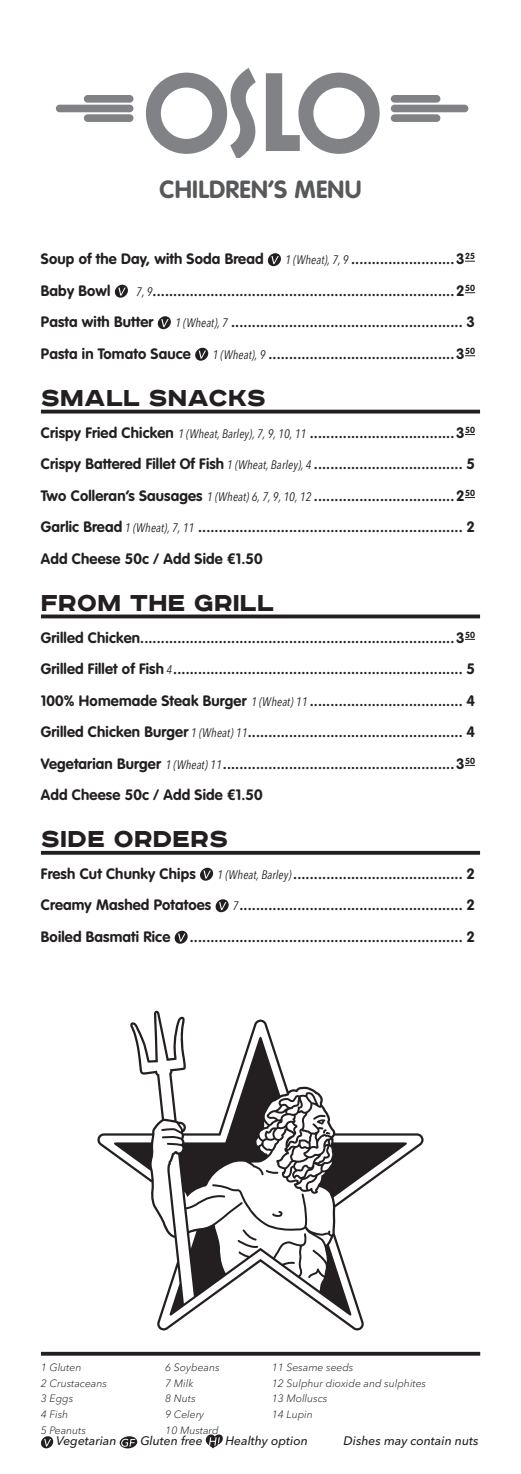
<style>
.page{position:relative;width:521px;height:1474px;background:#fff}
.page>*{position:absolute;margin:0;border:0;box-sizing:border-box;transform-origin:0 0}
.section_title{font:900 28.88px "Road Radio";letter-spacing:.01em;color:#231f20}
.Food_header{font:700 24.5px "VAG Rounded Std";letter-spacing:.01em;color:#57585a}
.Food_header-2{font:700 14.88px "VAG Rounded Std";letter-spacing:.01em;color:#231f20}
.List_of_allergens{font:italic 500 12.25px "Avenir Next LT Pro";color:#231f20}
.List_of_allergens-2{font:italic 300 10.5px/15.8px "Avenir Next LT Pro";color:#231f20}
.s1{font-family:"Avenir Next LT Pro";font-weight:400;font-style:italic;font-stretch:condensed;font-size:12.25px}
</style>
<div class="page">
<hr style="left:41px;top:410px;width:439px;height:3px;background:#231f20">
<svg style="left:41px;top:614px;width:439px;height:4px;fill:#231f20"></svg>
<hr style="left:41px;top:851px;width:439px;height:3px;background:#231f20">
<svg style="left:268px;top:253px;width:13px;height:13px"></svg>
<svg style="left:271px;top:256px;width:8px;height:8px"></svg>
<svg style="left:115px;top:285px;width:13px;height:13px"></svg>
<svg style="left:118px;top:287px;width:8px;height:9px"></svg>
<svg style="left:158px;top:316px;width:13px;height:13px"></svg>
<svg style="left:161px;top:319px;width:8px;height:8px"></svg>
<svg style="left:195px;top:348px;width:13px;height:13px"></svg>
<svg style="left:199px;top:350px;width:7px;height:9px"></svg>
<svg style="left:200px;top:867px;width:13px;height:13px"></svg>
<svg style="left:203px;top:870px;width:8px;height:8px"></svg>
<svg style="left:216px;top:899px;width:13px;height:13px"></svg>
<svg style="left:219px;top:902px;width:7px;height:8px"></svg>
<svg style="left:175px;top:930px;width:13px;height:13px"></svg>
<svg style="left:178px;top:933px;width:7px;height:8px"></svg>
<svg style="left:97px;top:1010px;width:326px;height:320px"></svg>
<svg style="left:146px;top:68px;width:234px;height:89px"></svg>
<div style="left:56px;top:105px;width:77px;height:7px;background:#808285;border-radius:4px"></div>
<div style="left:84px;top:95px;width:49px;height:8px;background:#808285;border-radius:4px"></div>
<div style="left:84px;top:114px;width:49px;height:8px;background:#808285;border-radius:4px"></div>
<div style="left:391px;top:105px;width:77px;height:7px;background:#808285;border-radius:4px"></div>
<div style="left:391px;top:95px;width:49px;height:8px;background:#808285;border-radius:4px"></div>
<div style="left:391px;top:114px;width:49px;height:8px;background:#808285;border-radius:4px"></div>
<svg style="left:41px;top:1351px;width:439px;height:4px;fill:#231f20"></svg>
<svg style="left:41px;top:1436px;width:12px;height:12px"></svg>
<svg style="left:44px;top:1438px;width:7px;height:8px"></svg>
<svg style="left:120px;top:1436px;width:17px;height:12px"></svg>
<svg style="left:121px;top:1438px;width:14px;height:8px"></svg>
<svg style="left:206px;top:1434px;width:17px;height:14px"></svg>
<p class="Food_header" style="left:159px;top:175px;width:203px">CHILDREN’S MENU</p>
<p class="Food_header-2" style="left:41px;top:250px;width:224px">Soup of the Day, with Soda Bread</p>
<p class="Food_header-2" style="left:285px;top:250px;width:191px"><span class="s1">1 (Wheat), 7, 9</span> .........................3<sup>25</sup></p>
<p class="Food_header-2" style="left:41px;top:282px;width:71px">Baby Bowl</p>
<p class="Food_header-2" style="left:136px;top:282px;width:340px"><span class="s1">7, 9</span>.........................................................................2<sup>50</sup></p>
<p class="Food_header-2" style="left:41px;top:313px;width:114px">Pasta with Butter</p>
<p class="Food_header-2" style="left:175px;top:313px;width:301px"><span class="s1">1 (Wheat), 7</span> ........................................................ 3</p>
<p class="Food_header-2" style="left:41px;top:345px;width:151px">Pasta in Tomato Sauce</p>
<p class="Food_header-2" style="left:212px;top:345px;width:264px"><span class="s1">1 (Wheat), 9</span> .............................................3<sup>50</sup></p>
<p class="section_title" style="left:41px;top:382px;width:226px">Small Snacks</p>
<p class="Food_header-2" style="left:41px;top:424px;width:436px">Crispy Fried Chicken <span class="s1">1 (Wheat, Barley), 7, 9, 10, 11</span> ...................................3<sup>50</sup></p>
<p class="Food_header-2" style="left:41px;top:455px;width:436px">Crispy Battered Fillet Of Fish <span class="s1">1 (Wheat, Barley), 4</span> .................................... 5</p>
<p class="Food_header-2" style="left:41px;top:487px;width:436px">Two Colleran’s Sausages <span class="s1">1 (Wheat) 6, 7, 9, 10, 12</span> ..................................2<sup>50</sup></p>
<p class="Food_header-2" style="left:41px;top:518px;width:436px">Garlic Bread <span class="s1">1 (Wheat), 7, 11</span> ................................................................ 2</p>
<p class="Food_header-2" style="left:41px;top:550px;width:223px">Add Cheese 50c / Add Side €1.50</p>
<p class="section_title" style="left:41px;top:586px;width:235px">From The Grill</p>
<p class="Food_header-2" style="left:41px;top:628px;width:436px">Grilled Chicken............................................................................3<sup>50</sup></p>
<p class="Food_header-2" style="left:41px;top:660px;width:436px">Grilled Fillet of Fish <span class="s1">4</span>...................................................................... 5</p>
<p class="Food_header-2" style="left:41px;top:691px;width:436px">100% Homemade Steak Burger <span class="s1">1 (Wheat) 11</span> ..................................... 4</p>
<p class="Food_header-2" style="left:41px;top:723px;width:436px">Grilled Chicken Burger <span class="s1">1 (Wheat) 11</span>.................................................... 4</p>
<p class="Food_header-2" style="left:41px;top:754px;width:436px">Vegetarian Burger <span class="s1">1 (Wheat) 11</span>........................................................3<sup>50</sup></p>
<p class="Food_header-2" style="left:41px;top:786px;width:223px">Add Cheese 50c / Add Side €1.50</p>
<p class="section_title" style="left:41px;top:823px;width:189px">Side Orders</p>
<p class="Food_header-2" style="left:41px;top:865px;width:156px">Fresh Cut Chunky Chips</p>
<p class="Food_header-2" style="left:217px;top:865px;width:259px"><span class="s1">1 (Wheat, Barley)</span>......................................... 2</p>
<p class="Food_header-2" style="left:41px;top:896px;width:172px">Creamy Mashed Potatoes</p>
<p class="Food_header-2" style="left:233px;top:896px;width:244px"><span class="s1">7</span>...................................................... 2</p>
<p class="Food_header-2" style="left:41px;top:928px;width:131px">Boiled Basmati Rice</p>
<p class="Food_header-2" style="left:190px;top:928px;width:287px">.................................................................. 2</p>
<p class="List_of_allergens-2" style="left:41px;top:1359px;width:42px">1 Gluten</p>
<p class="List_of_allergens-2" style="left:41px;top:1374px;width:68px">2 Crustaceans</p>
<p class="List_of_allergens-2" style="left:41px;top:1390px;width:34px">3 Eggs</p>
<p class="List_of_allergens-2" style="left:41px;top:1406px;width:29px">4 Fish</p>
<p class="List_of_allergens-2" style="left:41px;top:1422px;width:47px">5 Peanuts</p>
<p class="List_of_allergens-2" style="left:165px;top:1359px;width:56px">6 Soybeans<br>7 Milk<br>8 Nuts<br>9 Celery<br>10 Mustard</p>
<p class="List_of_allergens-2" style="left:272px;top:1359px;width:156px">11 Sesame seeds<br>12 Sulphur dioxide and sulphites<br>13 Molluscs<br>14 Lupin</p>
<p class="List_of_allergens" style="left:56px;top:1433px;width:62px">Vegetarian</p>
<p class="List_of_allergens" style="left:140px;top:1433px;width:64px">Gluten free</p>
<p class="List_of_allergens" style="left:225px;top:1433px;width:84px">Healthy option</p>
<p class="List_of_allergens" style="left:344px;top:1433px;width:136px">Dishes may contain nuts</p>
</div>
